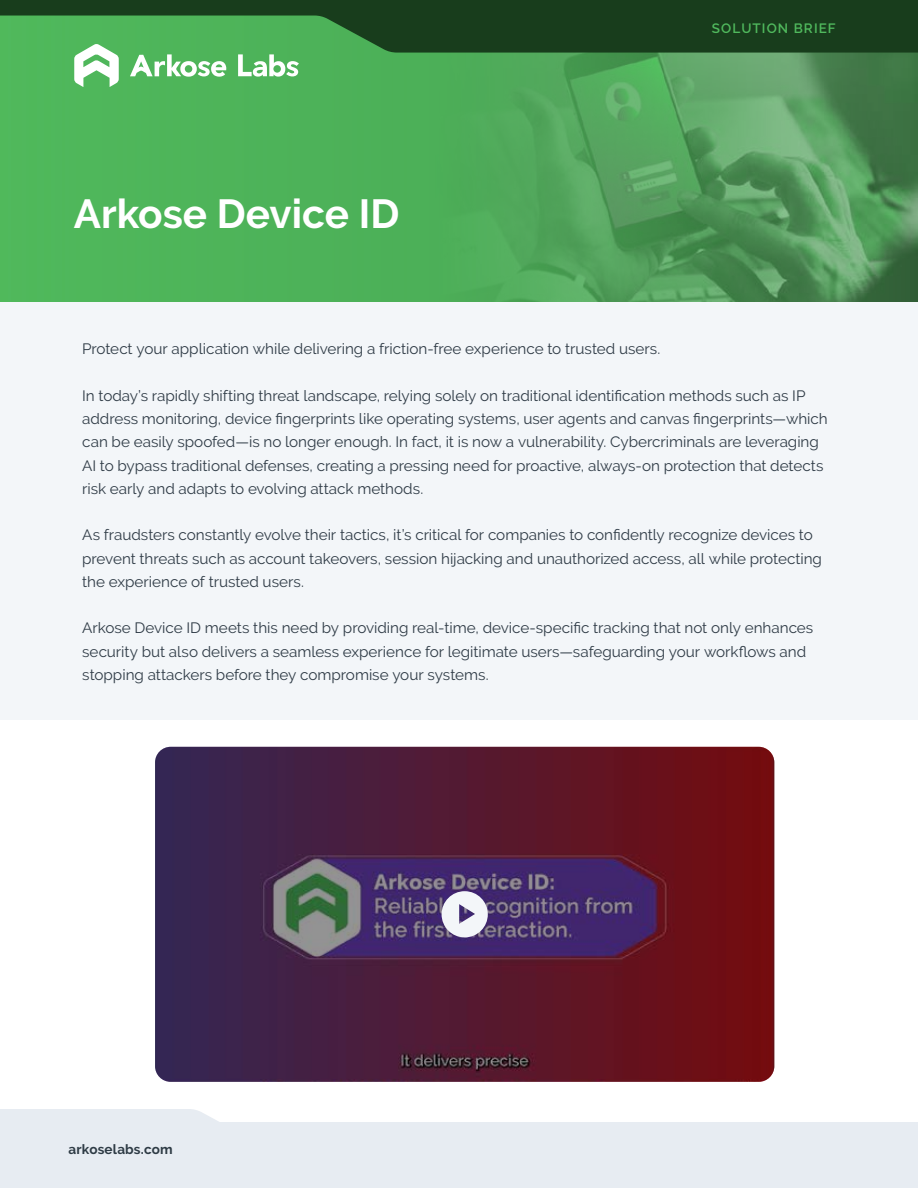
<style>
.page{position:relative;width:918px;height:1188px;background:#fff}
.page>*{position:absolute;margin:0;border:0;box-sizing:border-box;transform-origin:0 0}
.t1{font:700 40.5px "Raleway";color:#fff}
.t2{font:15px/23.2px "Raleway";color:#2f3b46}
.t3{font:700 13.5px "Raleway";letter-spacing:.01em;color:#2e3b45}
.t4{font:600 13.5px "Raleway";letter-spacing:.08em;color:#50b95d}
</style>
<div class="page">
<svg style="left:0;top:53px;width:918px;height:249px;background:#50a85b"></svg>
<div style="left:0;top:302px;width:918px;height:418px;background:#f3f6f9"></div>
<svg style="left:0;top:0;width:918px;height:53px;background:#265d2c"></svg>
<svg style="left:74px;top:44px;width:45px;height:42px"></svg>
<svg style="left:130px;top:54px;width:96px;height:23px"></svg>
<svg style="left:238px;top:54px;width:61px;height:23px"></svg>
<div style="left:0;top:1109px;width:219px;height:13px;background:#e7ecf2"></div>
<div style="left:0;top:1122px;width:918px;height:66px;background:#e7ecf2"></div>
<svg style="left:155px;top:747px;width:619px;height:335px;background:#53203b"></svg>
<svg style="left:442px;top:891px;width:46px;height:46px"></svg>
<h1 class="t1" style="left:74px;top:191px;width:327px">Arkose Device ID</h1>
<p class="t4" style="left:712px;top:21px;width:125px">SOLUTION BRIEF</p>
<p class="t2" style="left:82px;top:337px;width:580px">Protect your application while delivering a friction-free experience to trusted users.</p>
<p class="t2" style="left:82px;top:384px;width:747px">In today’s rapidly shifting threat landscape, relying solely on traditional identification methods such as IP address monitoring, device fingerprints like operating systems, user agents and canvas fingerprints—which can be easily spoofed—is no longer enough. In fact, it is now a vulnerability. Cybercriminals are leveraging AI to bypass traditional defenses, creating a pressing need for proactive, always-on protection that detects risk early and adapts to evolving attack methods.</p>
<p class="t2" style="left:82px;top:523px;width:741px">As fraudsters constantly evolve their tactics, it’s critical for companies to confidently recognize devices to prevent threats such as account takeovers, session hijacking and unauthorized access, all while protecting the experience of trusted users.</p>
<p class="t2" style="left:82px;top:616px;width:733px">Arkose Device ID meets this need by providing real-time, device-specific tracking that not only enhances security but also delivers a seamless experience for legitimate users—safeguarding your workflows and stopping attackers before they compromise your systems.</p>
<p class="t3" style="left:68px;top:1142px;width:106px">arkoselabs.com</p>
</div>
